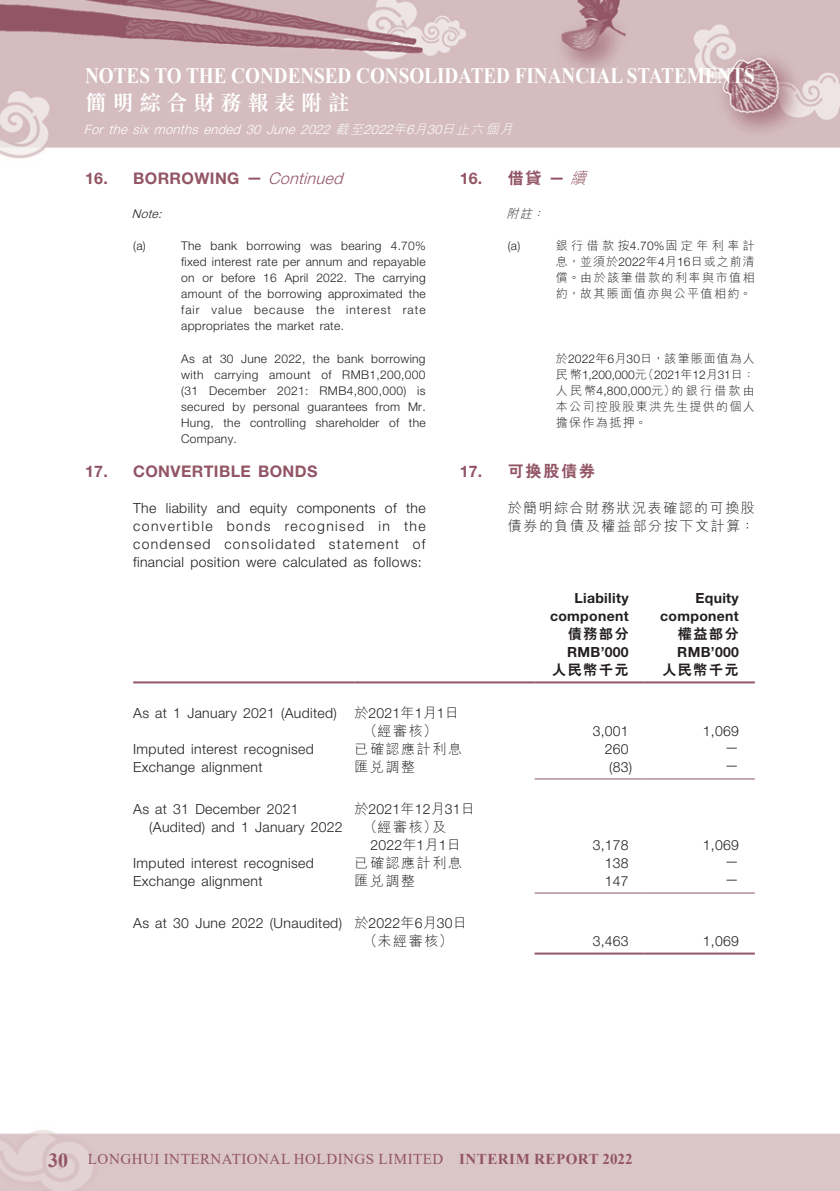
<style>
.page{position:relative;width:840px;height:1191px;background:#fff}
.page>*{position:absolute;margin:0;border:0;box-sizing:border-box;transform-origin:0 0}
.t1{font:700 22px "Times New Roman";color:#fff;scale:.87 1}
.t2{font:700 22px "M Sung HK";letter-spacing:.225em;color:#fff}
._03_H1{font:700 16px "Helvetica Neue LT Std";letter-spacing:.025em;color:#925566}
._03_H1-2{font:800 16px "C Hei 2 HK";letter-spacing:.115em;color:#925566}
.t3{font:15px "Times New Roman";letter-spacing:.035em;color:#925566}
._15_Table_Stub{font:300 14px/18px "Helvetica Neue LT Std";letter-spacing:.025em;color:#231f20}
._12___P2{font:300 14px/18px "Helvetica Neue LT Std";letter-spacing:.025em;color:#231f20;text-align:justify}
._15_Table_Stub-2{font:300 14px/18px "M Hei HK";letter-spacing:.115em;color:#231f20}
._01_Body_Text{font:700 14px "Helvetica Neue LT Std";letter-spacing:.025em;color:#231f20}
._01_Body_Text-2{font:300 14px "Helvetica Neue LT Std";letter-spacing:.015em;color:#231f20}
._12___P2-2{font:300 14px/18px "M Hei HK";letter-spacing:.11em;color:#231f20}
._01_Body_Text-3{font:800 14px "C Hei 2 HK";letter-spacing:.115em;color:#231f20}
.t4{font:italic 300 13px "Helvetica Neue LT Std";color:#fff}
._22____IN2__Note{font:300 12px/16px "Helvetica Neue LT Std";letter-spacing:.025em;color:#231f20;text-align:justify}
._27_____P4__Note{font:300 12px/16px "Helvetica Neue LT Std";letter-spacing:.025em;color:#231f20;text-align:justify}
._27_____P4__Note-2{font:300 12px/16px "M Hei HK";letter-spacing:.11em;color:#231f20;text-align:justify}
._22____IN2__Note-2{font:300 12px/16px "M Hei HK";letter-spacing:.13em;color:#231f20;text-align:justify}
._22____IN2__Note-3{font:italic 300 12px "Helvetica Neue LT Std";color:#231f20}
._22____IN2__Note-4{font:italic 300 12px "M Hei HK";color:#231f20}
.s1{font-family:"M Hei HK"}
.s2{font-family:"C Hei 2 HK";font-weight:800}
.s3{font-family:"M Hei HK";font-weight:300;font-style:italic}
.s4{font-family:"Helvetica Neue LT Std"}
.s5{font-weight:300;font-style:italic}
.s6{font-family:"Helvetica Neue LT Std";font-weight:700}
.s7{font-weight:700;font-size:20px}
.s8{font-weight:700}
</style>
<div class="page">
<img style="left:0;top:0;width:838px;height:1191px">
<hr style="left:133px;top:681px;width:221px;height:2px;background:#925566">
<hr style="left:354px;top:681px;width:180px;height:2px;background:#925566">
<hr style="left:534px;top:681px;width:110px;height:2px;background:#925566">
<hr style="left:644px;top:681px;width:110px;height:2px;background:#925566">
<hr style="left:534px;top:778px;width:110px;height:1px;background:#925566">
<hr style="left:644px;top:778px;width:110px;height:1px;background:#925566">
<hr style="left:534px;top:892px;width:110px;height:1px;background:#925566">
<hr style="left:644px;top:892px;width:110px;height:1px;background:#925566">
<hr style="left:534px;top:952px;width:110px;height:2px;background:#925566">
<hr style="left:644px;top:952px;width:110px;height:2px;background:#925566">
<h1 class="t1" style="left:85px;top:60px;width:770px">NOTES TO THE CONDENSED CONSOLIDATED FINANCIAL STATEMENTS</h1>
<h1 class="t2" style="left:85px;top:87px;width:266px">簡明綜合財務報表附註</h1>
<p class="t4" style="left:84px;top:122px;width:434px">For the six months ended 30 June 2022 <span class="s1">截至</span>2022<span class="s1">年</span>6<span class="s1">月</span>30<span class="s1">日止六個月</span></p>
<p class="_03_H1" style="left:459px;top:169px;width:134px">16. <span class="s2">借貸</span> — <span class="s3">續</span></p>
<p class="_22____IN2__Note-4" style="left:506px;top:206px;width:43px">附註：</p>
<p class="_22____IN2__Note" style="left:507px;top:238px;width:14px">(a)</p>
<p class="_22____IN2__Note-2" style="left:555px;top:238px;width:200px">銀行借款按<span class="s4">4.70%</span>固定年利率計息，並須於<span class="s4">2022</span>年<span class="s4">4</span>月<span class="s4">16</span>日或之前清償。由於該筆借款的利率與市值相約，故其賬面值亦與公平值相約。</p>
<p class="_03_H1" style="left:85px;top:169px;width:263px">16. BORROWING — <span class="s5">Continued</span></p>
<p class="_22____IN2__Note-3" style="left:132px;top:207px;width:35px">Note:</p>
<p class="_22____IN2__Note" style="left:133px;top:238px;width:14px">(a)</p>
<p class="_22____IN2__Note" style="left:181px;top:238px;width:246px">The bank borrowing was bearing 4.70% fixed interest rate per annum and repayable on or before 16 April 2022. The carrying amount of the borrowing approximated the fair value because the interest rate appropriates the market rate.</p>
<p class="_27_____P4__Note" style="left:181px;top:350px;width:246px">As at 30 June 2022, the bank borrowing with carrying amount of RMB1,200,000 (31 December 2021: RMB4,800,000) is secured by personal guarantees from Mr.<br>Hung, the controlling shareholder of the Company.</p>
<p class="_03_H1" style="left:85px;top:461px;width:234px">17. CONVERTIBLE BONDS</p>
<p class="_12___P2" style="left:133px;top:498px;width:294px">The liability and equity components of the convertible bonds recognised in the condensed consolidated statement of financial position were calculated as follows:</p>
<p class="_27_____P4__Note-2" style="left:555px;top:350px;width:200px">於<span class="s4">2022</span>年<span class="s4">6</span>月<span class="s4">30</span>日，該筆賬面值為人民幣<span class="s4">1,200,000</span>元（<span class="s4">2021</span>年<span class="s4">12</span>月<span class="s4">31</span>日：人民幣<span class="s4">4,800,000</span>元）的銀行借款由本公司控股股東洪先生提供的個人擔保作為抵押。</p>
<p class="_03_H1-2" style="left:459px;top:460px;width:137px"><span class="s6">17.</span> 可換股債券</p>
<p class="_12___P2-2" style="left:507px;top:498px;width:248px">於簡明綜合財務狀況表確認的可換股債券的負債及權益部分按下文計算：</p>
<p class="_01_Body_Text" style="left:574px;top:589px;width:56px">Liability</p>
<p class="_01_Body_Text" style="left:549px;top:607px;width:80px">component</p>
<p class="_01_Body_Text" style="left:695px;top:589px;width:45px">Equity</p>
<p class="_01_Body_Text" style="left:659px;top:607px;width:80px">component</p>
<p class="_15_Table_Stub" style="left:133px;top:703px;width:205px">As at 1 January 2021 (Audited)</p>
<p class="_15_Table_Stub-2" style="left:363px;top:703px;width:97px;text-indent:-9px">於<span class="s4">2021</span>年<span class="s4">1</span>月<span class="s4">1</span>日（經審核）</p>
<p class="_01_Body_Text-3" style="left:567px;top:624px;width:62px">債務部分</p>
<p class="_01_Body_Text-3" style="left:677px;top:624px;width:62px">權益部分</p>
<p class="_01_Body_Text" style="left:567px;top:643px;width:63px">RMB’000</p>
<p class="_01_Body_Text" style="left:677px;top:643px;width:63px">RMB’000</p>
<p class="_01_Body_Text-3" style="left:552px;top:660px;width:78px">人民幣千元</p>
<p class="_01_Body_Text-3" style="left:662px;top:660px;width:78px">人民幣千元</p>
<p class="_01_Body_Text-2" style="left:592px;top:722px;width:37px">3,001</p>
<p class="_01_Body_Text-2" style="left:702px;top:722px;width:37px">1,069</p>
<p class="_15_Table_Stub" style="left:133px;top:739px;width:182px">Imputed interest recognised</p>
<p class="_15_Table_Stub-2" style="left:354px;top:739px;width:109px">已確認應計利息</p>
<p class="_01_Body_Text-2" style="left:604px;top:740px;width:25px">260</p>
<p class="_01_Body_Text-2" style="left:724px;top:738px;width:15px">—</p>
<p class="_15_Table_Stub" style="left:133px;top:757px;width:131px">Exchange alignment</p>
<p class="_15_Table_Stub-2" style="left:354px;top:757px;width:62px">匯兌調整</p>
<p class="_01_Body_Text-2" style="left:608px;top:758px;width:24px">(83)</p>
<p class="_01_Body_Text-2" style="left:724px;top:756px;width:15px">—</p>
<p class="_15_Table_Stub" style="left:149px;top:799px;width:195px;text-indent:-16px">As at 31 December 2021 (Audited) and 1 January 2022</p>
<p class="_15_Table_Stub" style="left:354px;top:799px;width:122px"><span class="s1">於</span>2021<span class="s1">年</span>12<span class="s1">月</span>31<span class="s1">日</span></p>
<p class="_15_Table_Stub-2" style="left:363px;top:817px;width:84px">（經審核）及</p>
<p class="_15_Table_Stub" style="left:370px;top:835px;width:92px">2022<span class="s1">年</span>1<span class="s1">月</span>1<span class="s1">日</span></p>
<p class="_01_Body_Text-2" style="left:592px;top:836px;width:37px">3,178</p>
<p class="_01_Body_Text-2" style="left:702px;top:836px;width:37px">1,069</p>
<p class="_15_Table_Stub" style="left:133px;top:853px;width:182px">Imputed interest recognised</p>
<p class="_15_Table_Stub-2" style="left:354px;top:853px;width:109px">已確認應計利息</p>
<p class="_01_Body_Text-2" style="left:604px;top:854px;width:25px">138</p>
<p class="_01_Body_Text-2" style="left:724px;top:852px;width:15px">—</p>
<p class="_15_Table_Stub" style="left:133px;top:871px;width:131px">Exchange alignment</p>
<p class="_15_Table_Stub-2" style="left:354px;top:871px;width:62px">匯兌調整</p>
<p class="_01_Body_Text-2" style="left:604px;top:872px;width:25px">147</p>
<p class="_01_Body_Text-2" style="left:724px;top:870px;width:15px">—</p>
<p class="_15_Table_Stub" style="left:133px;top:913px;width:210px">As at 30 June 2022 (Unaudited)</p>
<p class="_15_Table_Stub-2" style="left:354px;top:913px;width:114px;text-align:center">於<span class="s4">2022</span>年<span class="s4">6</span>月<span class="s4">30</span>日（未經審核）</p>
<p class="_01_Body_Text-2" style="left:592px;top:932px;width:37px">3,463</p>
<p class="_01_Body_Text-2" style="left:702px;top:932px;width:37px">1,069</p>
<p class="t3" style="left:48px;top:1148px;width:585px"><span class="s7">30</span> LONGHUI INTERNATIONAL HOLDINGS LIMITED <span class="s8">INTERIM REPORT 2022</span></p>
</div>
